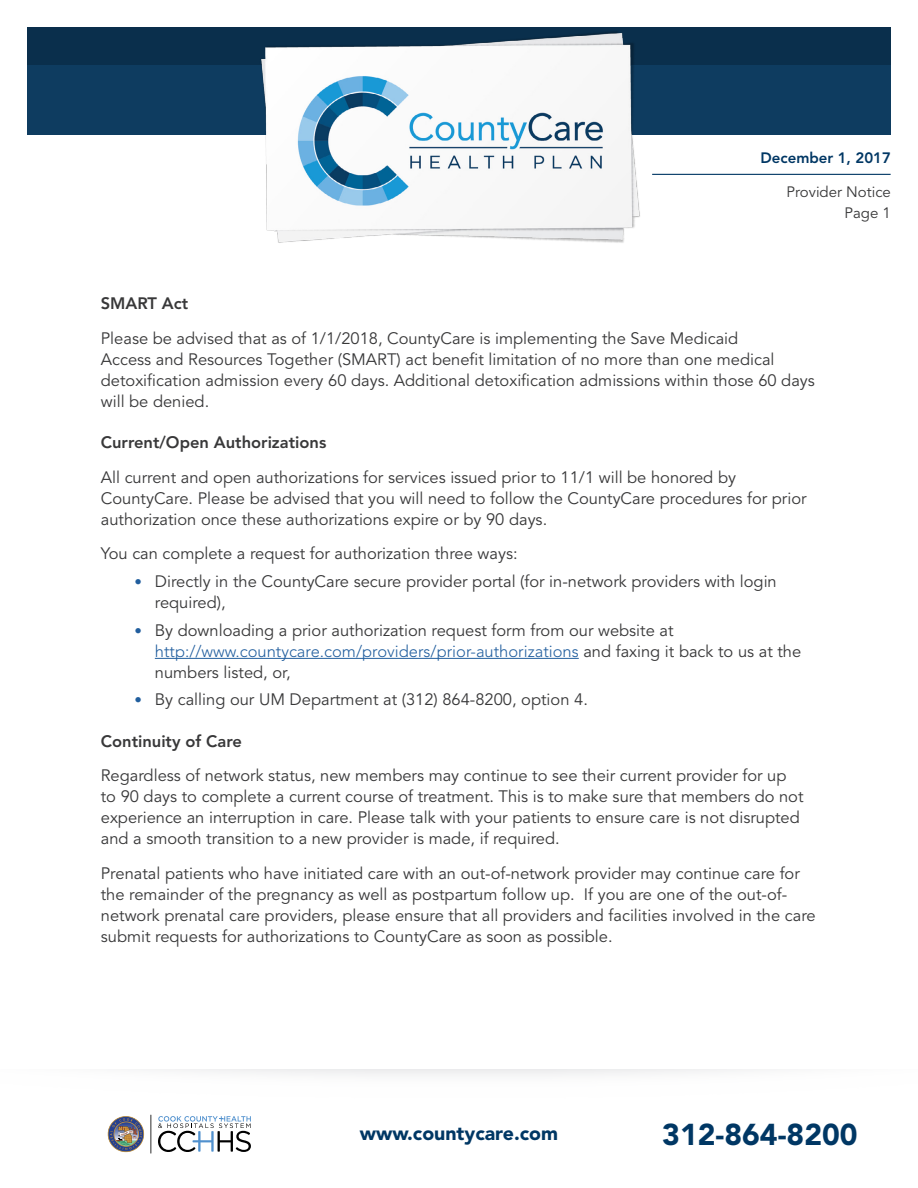
<style>
.page{position:relative;width:918px;height:1188px;background:#fff}
.page>*{position:absolute;margin:0;border:0;box-sizing:border-box;transform-origin:0 0}
.t1{font:900 30px "Avenir LT Std";color:#003764}
.t2{font:900 19.5px "Avenir LT Std";color:#003764}
.t3{font:16.5px/21px "Avenir LT Std";color:#383839}
.t4{font:800 16.5px "Avenir LT Std";color:#383839}
.t5{font:15px/21px "Avenir LT Std";color:#383839;text-align:right}
.t6{font:800 15px "Avenir LT Std";color:#003764}
.s1{font-weight:300;font-size:15px;color:#215e9e}
.s2{font-weight:300;color:#215e9e}
</style>
<div class="page">
<div style="left:27px;top:59px;width:864px;height:76px;background:#0e3c60"></div>
<div style="left:27px;top:27px;width:864px;height:38px;background:#0a2f4c"></div>
<img style="left:261px;top:32px;width:400px;height:211px">
<svg style="left:108px;top:1116px;width:36px;height:36px"></svg>
<hr style="left:150px;top:1115px;width:1px;height:39px;background:#000">
<svg style="left:158px;top:1116px;width:93px;height:36px"></svg>
<hr style="left:652px;top:174px;width:239px;height:1px;background:#003764">
<hr style="left:155px;top:658px;width:424px;height:1px;background:#215e9e">
<p class="t6" style="left:761px;top:148px;width:132px">December 1, 2017</p>
<p class="t5" style="left:787px;top:182px;width:106px">Provider Notice<br>Page 1</p>
<p class="t4" style="left:101px;top:294px;width:89px">SMART Act</p>
<p class="t3" style="left:101px;top:328px;width:716px">Please be advised that as of 1/1/2018, CountyCare is implementing the Save Medicaid<br>Access and Resources Together (SMART) act benefit limitation of no more than one medical detoxification admission every 60 days. Additional detoxification admissions within those 60 days will be denied.</p>
<p class="t4" style="left:101px;top:433px;width:227px">Current/Open Authorizations</p>
<p class="t3" style="left:101px;top:467px;width:707px">All current and open authorizations for services issued prior to 11/1 will be honored by<br>CountyCare. Please be advised that you will need to follow the CountyCare procedures for prior authorization once these authorizations expire or by 90 days.</p>
<p class="t3" style="left:101px;top:544px;width:418px">You can complete a request for authorization three ways:</p>
<p class="t3" style="left:155px;top:571px;width:623px;text-indent:-20px"><span class="s1">•</span> Directly in the CountyCare secure provider portal (for in-network providers with login required),</p>
<p class="t3" style="left:155px;top:620px;width:648px;text-indent:-20px"><span class="s1">•</span> By downloading a prior authorization request form from our website at <span class="s2">http://www.countycare.com/providers/prior-authorizations</span> and faxing it back to us at the numbers listed, or,</p>
<p class="t3" style="left:135px;top:690px;width:455px"><span class="s1">•</span> By calling our UM Department at (312) 864-8200, option 4.</p>
<p class="t4" style="left:101px;top:731px;width:143px">Continuity of Care</p>
<p class="t3" style="left:101px;top:766px;width:704px">Regardless of network status, new members may continue to see their current provider for up to 90 days to complete a current course of treatment. This is to make sure that members do not experience an interruption in care. Please talk with your patients to ensure care is not disrupted and a smooth transition to a new provider is made, if required.</p>
<p class="t3" style="left:101px;top:863px;width:716px">Prenatal patients who have initiated care with an out-of-network provider may continue care for the remainder of the pregnancy as well as postpartum follow up. If you are one of the out-of&shy;network prenatal care providers, please ensure that all providers and facilities involved in the care submit requests for authorizations to CountyCare as soon as possible.</p>
<p class="t2" style="left:360px;top:1121px;width:200px">www.countycare.com</p>
<h1 class="t1" style="left:662px;top:1117px;width:197px">312-864-8200</h1>
</div>
